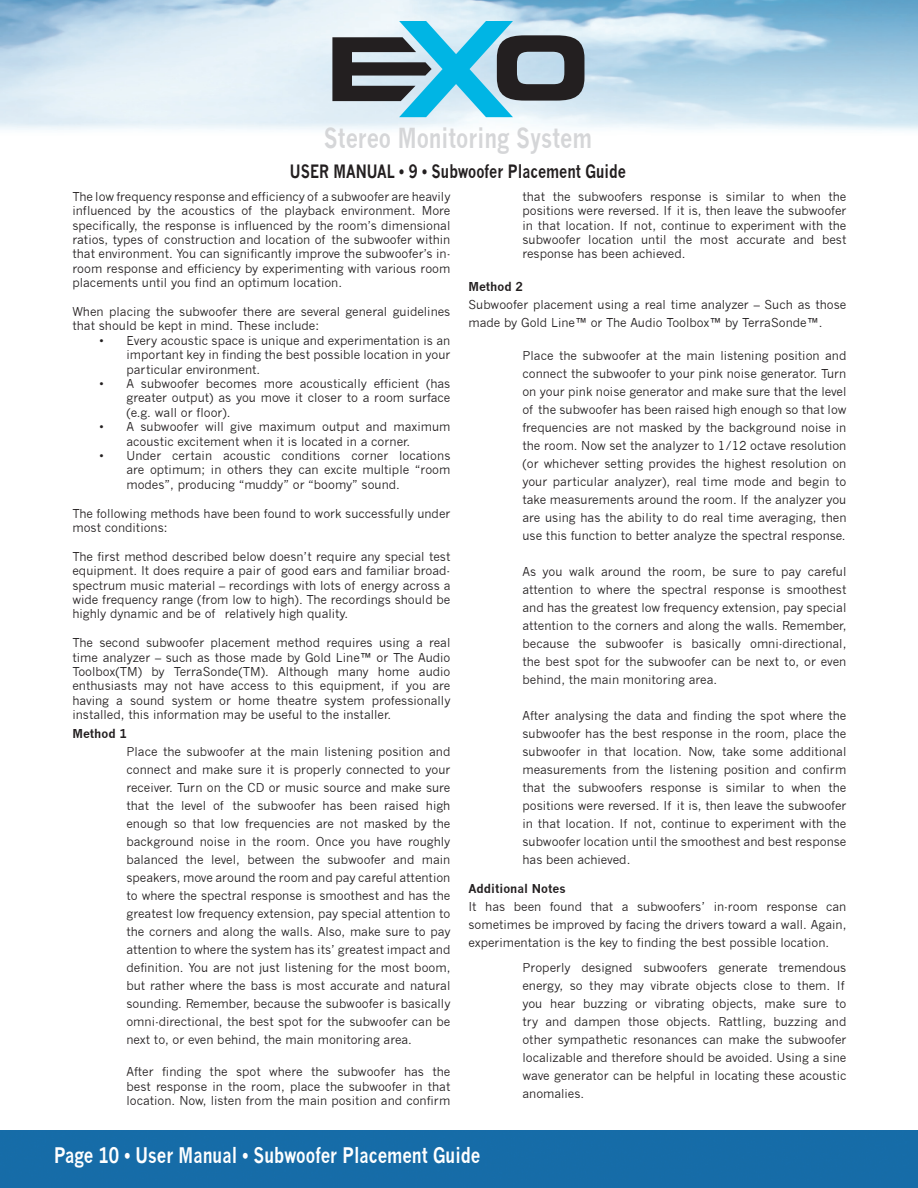
<style>
.page{position:relative;width:918px;height:1188px;background:#fff}
.page>*{position:absolute;margin:0;border:0;box-sizing:border-box;transform-origin:0 0}
.t1{font:700 27px "News Gothic";color:#d5d6d8;scale:.79 1}
.t2{font:700 21px "News Gothic";color:#fff;scale:.79 1}
.t3{font:700 18px "News Gothic";color:#231f20;scale:.79 1}
.t4{font:12px/18px "News Gothic";color:#231f20;text-align:justify}
.t5{font:700 12px "News Gothic";color:#231f20}
</style>
<div class="page">
<img style="left:0;top:0;width:918px;height:131px">
<div style="left:0;top:1131px;width:918px;height:57px;background:#166ca8"></div>
<svg style="left:332px;top:21px;width:252px;height:96px;background:#739eac"></svg>
<h1 class="t1" style="left:324px;top:121px;width:341px">Stereo Monitoring System</h1>
<h3 class="t3" style="left:290px;top:160px;width:427px">USER MANUAL • 9 • Subwoofer Placement Guide</h3>
<p class="t4" style="left:72px;top:189px;width:380px;line-height:14.4px">The low frequency response and efficiency of a subwoofer are heavily influenced by the acoustics of the playback environment. More specifically, the response is influenced by the room’s dimensional ratios, types of construction and location of the subwoofer within that environment. You can significantly improve the subwoofer’s in&shy;room response and efficiency by experimenting with various room placements until you find an optimum location.</p>
<p class="t4" style="left:72px;top:305px;width:379px;line-height:14.4px">When placing the subwoofer there are several general guidelines that should be kept in mind. These include:</p>
<p class="t4" style="left:126px;top:333px;width:325px;line-height:14.4px;text-indent:-27px">• Every acoustic space is unique and experimentation is an important key in finding the best possible location in your particular environment.</p>
<p class="t4" style="left:126px;top:377px;width:325px;line-height:14.4px;text-indent:-27px">• A subwoofer becomes more acoustically efficient (has greater output) as you move it closer to a room surface (e.g. wall or floor).</p>
<p class="t4" style="left:126px;top:420px;width:325px;line-height:14.4px;text-indent:-27px">• A subwoofer will give maximum output and maximum acoustic excitement when it is located in a corner.</p>
<p class="t4" style="left:126px;top:449px;width:326px;line-height:14.4px;text-indent:-27px">• Under certain acoustic conditions corner locations are optimum; in others they can excite multiple “room modes”, producing “muddy” or “boomy” sound.</p>
<p class="t4" style="left:72px;top:506px;width:379px;line-height:14.4px">The following methods have been found to work successfully under most conditions:</p>
<p class="t4" style="left:72px;top:549px;width:379px;line-height:14.4px">The first method described below doesn’t require any special test equipment. It does require a pair of good ears and familiar broad&shy;spectrum music material – recordings with lots of energy across a wide frequency range (from low to high). The recordings should be highly dynamic and be of relatively high quality.</p>
<p class="t4" style="left:72px;top:636px;width:379px;line-height:14.4px">The second subwoofer placement method requires using a real time analyzer – such as those made by Gold Line™ or The Audio Toolbox(TM) by TerraSonde(TM). Although many home audio enthusiasts may not have access to this equipment, if you are having a sound system or home theatre system professionally installed, this information may be useful to the installer.</p>
<p class="t5" style="left:72px;top:726px;width:56px">Method 1</p>
<p class="t4" style="left:126px;top:743px;width:326px">Place the subwoofer at the main listening position and connect and make sure it is properly connected to your receiver. Turn on the CD or music source and make sure that the level of the subwoofer has been raised high enough so that low frequencies are not masked by the background noise in the room. Once you have roughly balanced the level, between the subwoofer and main speakers, move around the room and pay careful attention to where the spectral response is smoothest and has the greatest low frequency extension, pay special attention to the corners and along the walls. Also, make sure to pay attention to where the system has its’ greatest impact and definition. You are not just listening for the most boom, but rather where the bass is most accurate and natural sounding. Remember, because the subwoofer is basically omni-directional, the best spot for the subwoofer can be next to, or even behind, the main monitoring area.</p>
<p class="t4" style="left:126px;top:1065px;width:325px;line-height:14.4px">After finding the spot where the subwoofer has the best response in the room, place the subwoofer in that location. Now, listen from the main position and confirm</p>
<p class="t4" style="left:522px;top:189px;width:326px;line-height:14.4px">that the subwoofers response is similar to when the positions were reversed. If it is, then leave the subwoofer in that location. If not, continue to experiment with the subwoofer location until the most accurate and best response has been achieved.</p>
<p class="t5" style="left:468px;top:279px;width:56px">Method 2</p>
<p class="t4" style="left:468px;top:296px;width:379px">Subwoofer placement using a real time analyzer – Such as those made by Gold Line™ or The Audio Toolbox™ by TerraSonde™.</p>
<p class="t4" style="left:522px;top:347px;width:326px">Place the subwoofer at the main listening position and connect the subwoofer to your pink noise generator. Turn on your pink noise generator and make sure that the level of the subwoofer has been raised high enough so that low frequencies are not masked by the background noise in the room. Now set the analyzer to 1/12 octave resolution (or whichever setting provides the highest resolution on your particular analyzer), real time mode and begin to take measurements around the room. If the analyzer you are using has the ability to do real time averaging, then use this function to better analyze the spectral response.</p>
<p class="t4" style="left:522px;top:563px;width:325px">As you walk around the room, be sure to pay careful attention to where the spectral response is smoothest and has the greatest low frequency extension, pay special attention to the corners and along the walls. Remember, because the subwoofer is basically omni-directional, the best spot for the subwoofer can be next to, or even behind, the main monitoring area.</p>
<p class="t4" style="left:522px;top:707px;width:326px">After analysing the data and finding the spot where the subwoofer has the best response in the room, place the subwoofer in that location. Now, take some additional measurements from the listening position and confirm that the subwoofers response is similar to when the positions were reversed. If it is, then leave the subwoofer in that location. If not, continue to experiment with the subwoofer location until the smoothest and best response has been achieved.</p>
<p class="t5" style="left:468px;top:881px;width:99px">Additional Notes</p>
<p class="t4" style="left:468px;top:897px;width:379px">It has been found that a subwoofers’ in-room response can sometimes be improved by facing the drivers toward a wall. Again, experimentation is the key to finding the best possible location.</p>
<p class="t4" style="left:522px;top:959px;width:326px;text-align:left">Properly designed subwoofers generate tremendous energy, so they may vibrate objects close to them. If you hear buzzing or vibrating objects, make sure to try and dampen those objects. Rattling, buzzing and other sympathetic resonances can make the subwoofer localizable and therefore should be avoided. Using a sine wave generator can be helpful in locating these acoustic anomalies.</p>
<h2 class="t2" style="left:54px;top:1143px;width:541px">Page 10 • User Manual • Subwoofer Placement Guide</h2>
</div>
